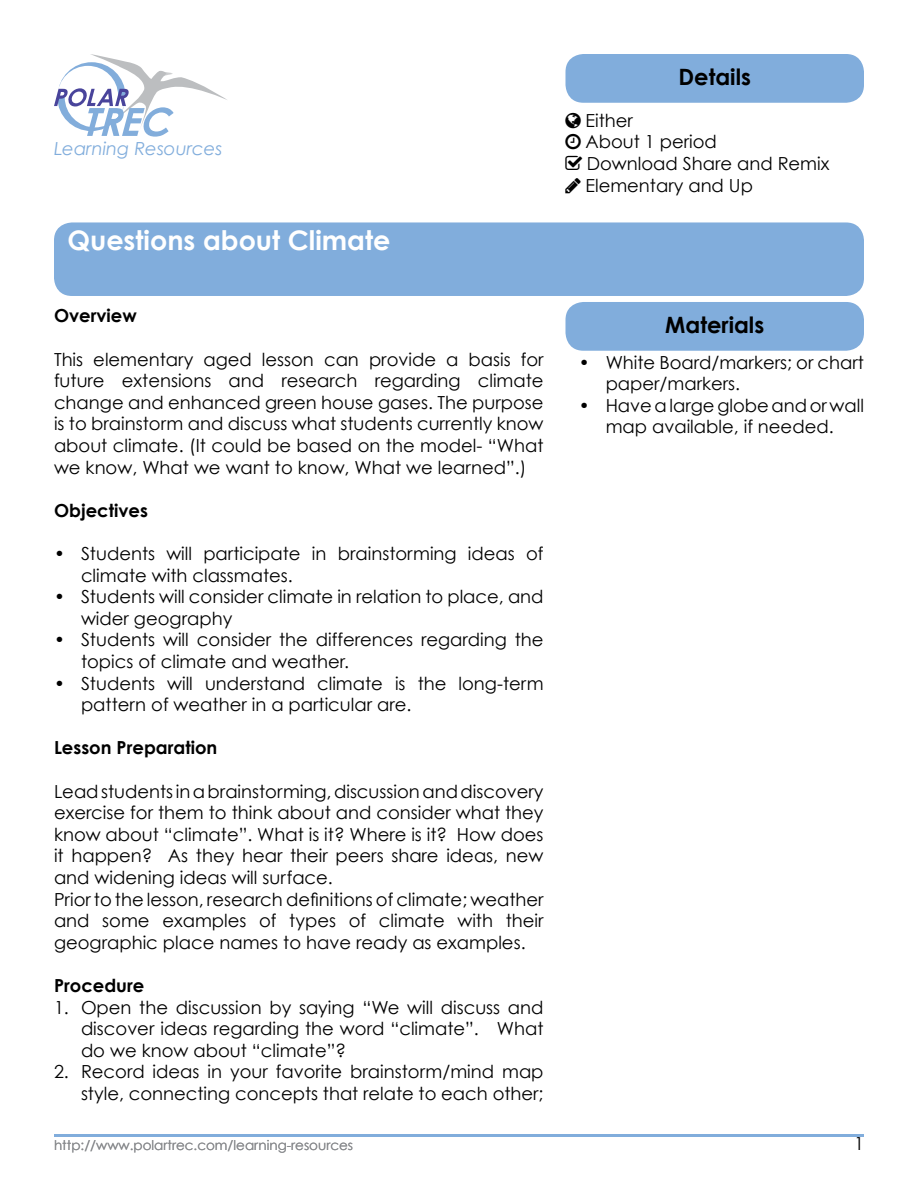
<style>
.page{position:relative;width:918px;height:1188px;background:#fff}
.page>*{position:absolute;margin:0;border:0;box-sizing:border-box;transform-origin:0 0}
.t1{font:700 27px "Century Gothic";color:#fff}
.t2{font:700 22.5px "Century Gothic";color:#000}
.t3{font:18px/21.6px "Century Gothic";color:#000}
.t4{font:700 18px "Century Gothic";color:#000}
.t5{font:italic 18px "Century Gothic";color:#81addc}
.t6{font:13.5px "Century Gothic";color:#888a8d}
</style>
<div class="page">
<hr style="left:54px;top:1134px;width:810px;height:3px;background:#81addc">
<svg style="left:54px;top:54px;width:173px;height:83px"></svg>
<div style="left:566px;top:54px;width:298px;height:49px;background:#81addc;border-radius:18px"></div>
<div style="left:54px;top:222px;width:810px;height:74px;background:#81addc;border-radius:18px"></div>
<div style="left:566px;top:302px;width:298px;height:49px;background:#81addc;border-radius:18px"></div>
<p class="t5" style="left:54px;top:137px;width:170px">Learning Resources</p>
<h1 class="t1" style="left:68px;top:223px;width:324px">Questions about Climate</h1>
<p class="t4" style="left:54px;top:305px;width:84px">Overview</p>
<p class="t3" style="left:54px;top:348px;width:491px;text-align:justify">This elementary aged lesson can provide a basis for future extensions and research regarding climate change and enhanced green house gases. The purpose is to brainstorm and discuss what students currently know about climate. (It could be based on the model- “What we know, What we want to know, What we learned”.)</p>
<p class="t4" style="left:54px;top:499px;width:95px">Objectives</p>
<p class="t3" style="left:81px;top:542px;width:464px;text-indent:-27px">• Students will participate in brainstorming ideas of climate with classmates.</p>
<p class="t3" style="left:81px;top:586px;width:464px;text-indent:-27px">• Students will consider climate in relation to place, and wider geography</p>
<p class="t3" style="left:81px;top:629px;width:464px;text-indent:-27px">• Students will consider the differences regarding the topics of climate and weather.</p>
<p class="t3" style="left:81px;top:672px;width:464px;text-indent:-27px">• Students will understand climate is the long-term pattern of weather in a particular are.</p>
<p class="t4" style="left:54px;top:737px;width:165px">Lesson Preparation</p>
<p class="t3" style="left:54px;top:780px;width:491px">Lead students in a brainstorming, discussion and discovery exercise for them to think about and consider what they know about “climate”. What is it? Where is it? How does it happen? As they hear their peers share ideas, new and widening ideas will surface.<br>Prior to the lesson, research definitions of climate; weather and some examples of types of climate with their geographic place names to have ready as examples.</p>
<p class="t4" style="left:54px;top:974px;width:92px">Procedure</p>
<p class="t3" style="left:81px;top:996px;width:464px;text-align:justify;text-indent:-27px">1. Open the discussion by saying “We will discuss and discover ideas regarding the word “climate”. What do we know about “climate”?</p>
<p class="t3" style="left:54px;top:1061px;width:491px;text-align:right">2. Record ideas in your favorite brainstorm/mind map style, connecting concepts that relate to each other;</p>
<p class="t6" style="left:54px;top:1137px;width:301px">http://www.polartrec.com/learning-resources</p>
<p class="t2" style="left:679px;top:63px;width:74px">Details</p>
<p class="t3" style="left:585px;top:109px;width:246px">Either<br>About 1 period<br>Download Share and Remix<br>Elementary and Up</p>
<p class="t2" style="left:665px;top:311px;width:100px">Materials</p>
<p class="t3" style="left:606px;top:351px;width:260px;text-indent:-27px">• White Board/markers; or chart paper/markers.</p>
<p class="t3" style="left:579px;top:394px;width:287px;text-align:center">• Have a large globe and or wall map available, if needed.</p>
<p class="t3" style="left:854px;top:1133px;width:11px">1</p>
</div>
